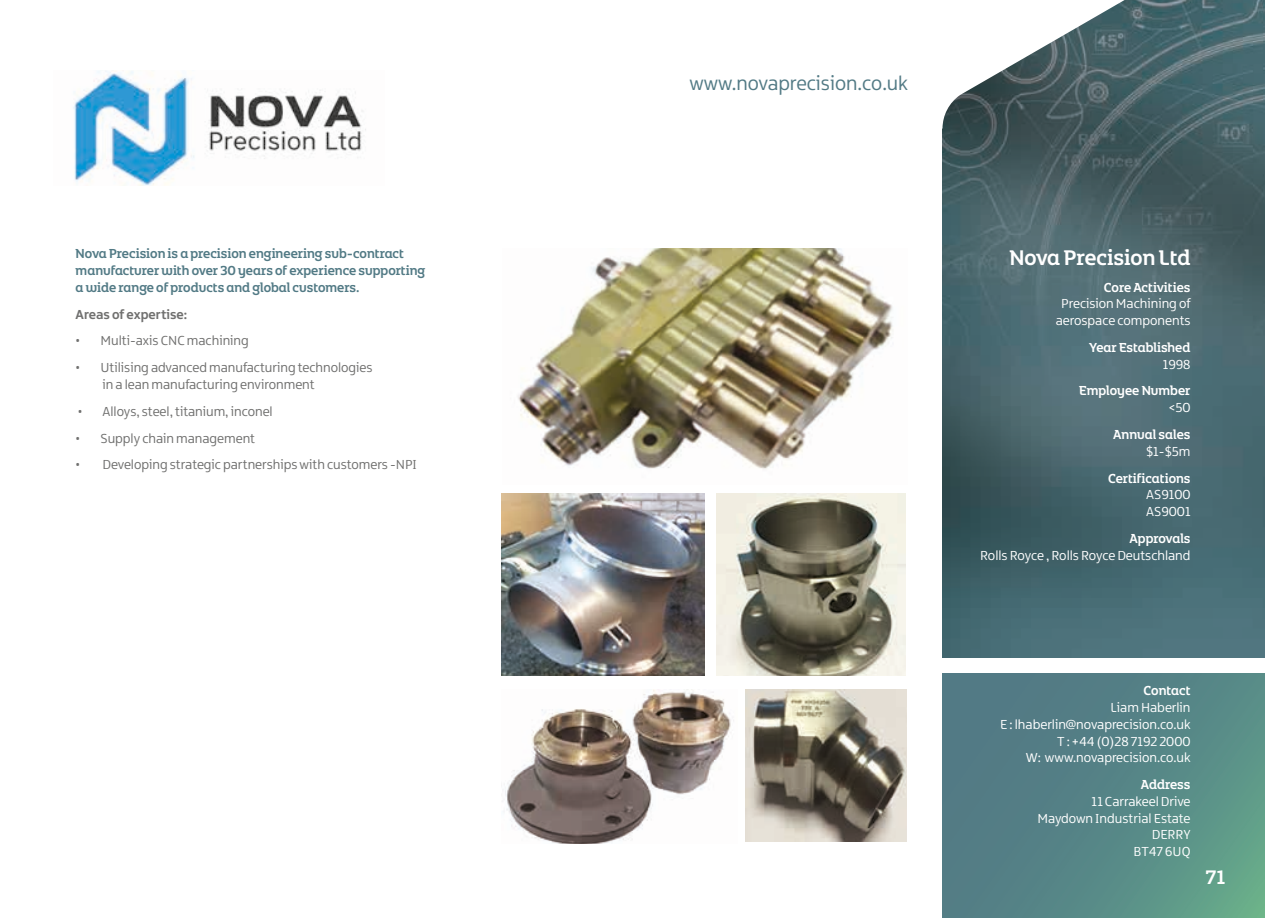
<style>
.page{position:relative;width:1265px;height:918px;background:#fff}
.page>*{position:absolute;margin:0;border:0;box-sizing:border-box;transform-origin:0 0}
.t1{font:22.75px "Northern Ireland Headline";color:#fff}
.t2{font:21px "Northern Ireland";color:#527a85}
.t3{font:21px "Northern Ireland Headline";color:#fff}
.t4{font:14px/16.8px "Northern Ireland";color:#fff;text-align:right}
.t5{font:14px/16.8px "Northern Ireland";color:#70706f}
.t6{font:14px/16.8px "Northern Ireland Headline";color:#527a85}
.t7{font:14px "Northern Ireland Headline";color:#fff}
.t8{font:700 14px "Northern Ireland";color:#70706f}
</style>
<div class="page">
<svg style="left:943px;top:673px;width:322px;height:245px;background:#578786"></svg>
<img style="left:943px;top:0;width:322px;height:658px">
<svg style="left:942px;top:0;width:208px;height:129px"></svg>
<img style="left:73px;top:70px;width:293px;height:115px">
<img style="left:518px;top:248px;width:375px;height:221px">
<img style="left:505px;top:690px;width:229px;height:153px">
<img style="left:502px;top:494px;width:203px;height:181px">
<img style="left:717px;top:494px;width:189px;height:181px">
<img style="left:746px;top:690px;width:161px;height:152px">
<p class="t6" style="left:76px;top:245px;width:351px">Nova Precision is a precision engineering sub-contract manufacturer with over 30 years of experience supporting a wide range of products and global customers.</p>
<p class="t8" style="left:76px;top:305px;width:113px">Areas of expertise:</p>
<p class="t5" style="left:76px;top:333px;width:175px">• Multi-axis CNC machining</p>
<p class="t5" style="left:103px;top:359px;width:272px;text-indent:-27px">• Utilising advanced manufacturing technologies in a lean manufacturing environment</p>
<p class="t5" style="left:78px;top:403px;width:197px">• Alloys, steel, titanium, inconel</p>
<p class="t5" style="left:76px;top:430px;width:181px">• Supply chain management</p>
<p class="t5" style="left:76px;top:456px;width:343px">• Developing strategic partnerships with customers -NPI</p>
<h2 class="t2" style="left:689px;top:71px;width:220px">www.novaprecision.co.uk</h2>
<h1 class="t1" style="left:1009px;top:243px;width:183px">Nova Precision Ltd</h1>
<p class="t7" style="left:1104px;top:278px;width:88px">Core Activities</p>
<p class="t4" style="left:1056px;top:295px;width:136px;text-align:center">Precision Machining of aerospace components</p>
<p class="t7" style="left:1089px;top:338px;width:103px">Year Established</p>
<p class="t4" style="left:1163px;top:356px;width:29px">1998</p>
<p class="t7" style="left:1079px;top:382px;width:113px">Employee Number</p>
<p class="t4" style="left:1168px;top:399px;width:24px">&lt;50</p>
<p class="t7" style="left:1113px;top:425px;width:79px">Annual sales</p>
<p class="t4" style="left:1146px;top:443px;width:46px">$1-$5m</p>
<p class="t7" style="left:1108px;top:469px;width:84px">Certifications</p>
<p class="t4" style="left:1146px;top:486px;width:46px;text-align:left">AS9100<br>AS9001</p>
<p class="t7" style="left:1129px;top:529px;width:63px">Approvals</p>
<p class="t4" style="left:980px;top:547px;width:212px">Rolls Royce , Rolls Royce Deutschland</p>
<p class="t7" style="left:1144px;top:681px;width:48px">Contact</p>
<p class="t4" style="left:1000px;top:699px;width:192px">Liam Haberlin<br>E : lhaberlin@novaprecision.co.uk<br>T : +44 (0)28 7192 2000<br>W: www.novaprecision.co.uk</p>
<p class="t7" style="left:1141px;top:775px;width:51px">Address</p>
<p class="t4" style="left:1037px;top:793px;width:155px">11 Carrakeel Drive<br>Maydown Industrial Estate<br>DERRY<br>BT47 6UQ</p>
<h2 class="t3" style="left:1205px;top:863px;width:21px">71</h2>
</div>
